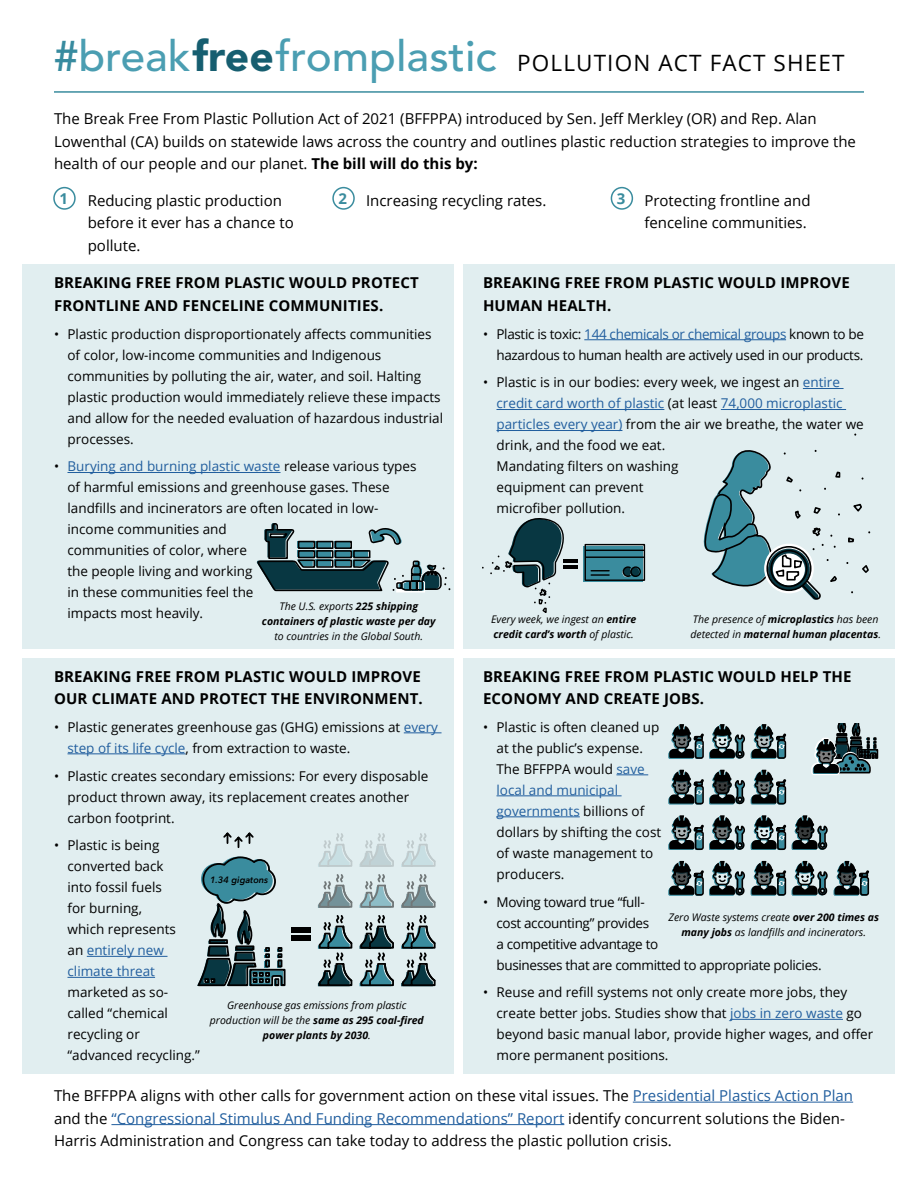
<style>
.page{position:relative;width:918px;height:1188px;background:#fff}
.page>*{position:absolute;margin:0;border:0;box-sizing:border-box;transform-origin:0 0}
.t1{font:500 42.6px "Avenir";color:#4b9eb2}
.t2{font:22.5px "Open Sans";letter-spacing:.05em;color:#000}
.t3{font:15px/22.5px "Open Sans";color:#000}
.Quad_Title{font:700 15px/22.5px "Open Sans";letter-spacing:.01em;color:#000}
.t4{font:700 15px "Open Sans";color:#3a8c9e}
.t5{font:13.5px/21px "Open Sans";color:#000}
.t6{font:13.5px/21px "Open Sans";letter-spacing:-.025em;color:#000;text-align:right}
.t7{font:italic 10.5px/15px "Open Sans";color:#000;text-align:center}
.t8{font:italic 700 10.5px/15px "Open Sans";color:#000}
.t9{font:italic 600 9.15px "Avenir Next";color:#000}
.s1{color:#388b9f}
.s2{font-weight:900;color:#165e70}
.s3{font-weight:700}
.s4{color:#215e9e}
.s5{font-weight:400}
</style>
<div class="page">
<div style="left:22px;top:265px;width:432px;height:384px;background:#e1eef0"></div>
<div style="left:464px;top:265px;width:432px;height:384px;background:#e1eef0"></div>
<div style="left:464px;top:658px;width:432px;height:416px;background:#e1eef0"></div>
<div style="left:22px;top:658px;width:432px;height:416px;background:#e1eef0"></div>
<hr style="left:633px;top:1102px;width:220px;height:1px;background:#215e9e">
<hr style="left:111px;top:1124px;width:453px;height:1px;background:#215e9e">
<hr style="left:68px;top:472px;width:213px;height:1px;background:#215e9e">
<hr style="left:404px;top:733px;width:38px;height:1px;background:#215e9e">
<hr style="left:68px;top:754px;width:118px;height:1px;background:#215e9e">
<hr style="left:87px;top:956px;width:81px;height:1px;background:#215e9e">
<hr style="left:68px;top:977px;width:87px;height:1px;background:#215e9e">
<hr style="left:584px;top:339px;width:202px;height:1px;background:#215e9e">
<hr style="left:803px;top:388px;width:41px;height:1px;background:#215e9e">
<hr style="left:496px;top:409px;width:168px;height:1px;background:#215e9e">
<hr style="left:721px;top:409px;width:125px;height:1px;background:#215e9e">
<hr style="left:496px;top:430px;width:126px;height:1px;background:#215e9e">
<hr style="left:616px;top:775px;width:32px;height:1px;background:#215e9e">
<hr style="left:496px;top:796px;width:126px;height:1px;background:#215e9e">
<hr style="left:496px;top:817px;width:84px;height:1px;background:#215e9e">
<hr style="left:730px;top:1019px;width:113px;height:1px;background:#215e9e">
<svg style="left:490px;top:518px;width:74px;height:94px"></svg>
<div style="left:584px;top:546px;width:59px;height:36px;background:#3a8c9e"></div>
<div style="left:585px;top:544px;width:60px;height:37px;border:1px solid #000"></div>
<hr style="left:586px;top:550px;width:58px;height:1px;background:#000">
<hr style="left:586px;top:557px;width:58px;height:1px;background:#000">
<svg style="left:591px;top:570px;width:18px;height:6px"></svg>
<svg style="left:622px;top:566px;width:9px;height:12px"></svg>
<svg style="left:630px;top:567px;width:9px;height:10px"></svg>
<div style="left:630px;top:566px;width:11px;height:11px;border:1px solid #000;border-radius:50%"></div>
<hr style="left:563px;top:559px;width:15px;height:4px;background:#000">
<hr style="left:563px;top:565px;width:15px;height:4px;background:#000">
<svg style="left:257px;top:523px;width:194px;height:70px"></svg>
<svg style="left:703px;top:449px;width:168px;height:151px"></svg>
<svg style="left:318px;top:833px;width:34px;height:34px"></svg>
<svg style="left:360px;top:833px;width:34px;height:34px"></svg>
<svg style="left:401px;top:833px;width:35px;height:34px"></svg>
<svg style="left:318px;top:874px;width:35px;height:113px"></svg>
<svg style="left:359px;top:874px;width:35px;height:113px"></svg>
<svg style="left:401px;top:874px;width:35px;height:113px"></svg>
<div style="left:292px;top:928px;width:19px;height:5px;background:#000"></div>
<div style="left:292px;top:936px;width:19px;height:5px;background:#000"></div>
<svg style="left:197px;top:832px;width:89px;height:155px"></svg>
<svg style="left:811px;top:723px;width:68px;height:52px"></svg>
<svg style="left:668px;top:815px;width:160px;height:36px"></svg>
<svg style="left:668px;top:770px;width:119px;height:35px"></svg>
<svg style="left:668px;top:861px;width:202px;height:35px"></svg>
<svg style="left:668px;top:724px;width:119px;height:35px"></svg>
<hr style="left:54px;top:91px;width:810px;height:2px;background:#3a8c9e">
<div style="left:53px;top:187px;width:23px;height:23px;border:2px solid #3a8c9e;border-radius:50%"></div>
<div style="left:332px;top:187px;width:23px;height:23px;border:2px solid #3a8c9e;border-radius:50%"></div>
<div style="left:611px;top:187px;width:22px;height:23px;border:2px solid #3a8c9e;border-radius:50%"></div>
<p class="t1" style="left:54px;top:19px;width:444px"><span class="s1">#</span>break<span class="s2">free</span>fromplastic</p>
<p class="t2" style="left:517px;top:48px;width:329px">POLLUTION ACT FACT SHEET</p>
<p class="t3" style="left:54px;top:107px;width:804px">The Break Free From Plastic Pollution Act of 2021 (BFFPPA) introduced by Sen. Jeff Merkley (OR) and Rep. Alan<br>Lowenthal (CA) builds on statewide laws across the country and outlines plastic reduction strategies to improve the health of our people and our planet. <span class="s3">The bill will do this by:</span></p>
<p class="t4" style="left:59px;top:188px;width:10px">1</p>
<p class="t4" style="left:339px;top:188px;width:10px">2</p>
<p class="t3" style="left:366px;top:188px;width:182px">Increasing recycling rates.</p>
<p class="t4" style="left:617px;top:188px;width:10px">3</p>
<p class="t3" style="left:644px;top:188px;width:168px">Protecting frontline and fenceline communities.</p>
<p class="t3" style="left:88px;top:188px;width:208px">Reducing plastic production before it ever has a chance to pollute.</p>
<p class="Quad_Title" style="left:54px;top:271px;width:366px">BREAKING FREE FROM PLASTIC WOULD PROTECT<br>FRONTLINE AND FENCELINE COMMUNITIES.</p>
<p class="t5" style="left:68px;top:323px;width:377px;text-indent:-14px">• Plastic production disproportionately affects communities of color, low-income communities and Indigenous communities by polluting the air, water, and soil. Halting plastic production would immediately relieve these impacts and allow for the needed evaluation of hazardous industrial processes.</p>
<p class="t5" style="left:68px;top:456px;width:351px;text-indent:-14px">• <span class="s4">Burying and burning plastic waste</span> release various types of harmful emissions and greenhouse gases. These landfills and incinerators are often located in low&shy;income communities and<br>communities of color, where<br>the people living and working<br>in these communities feel the<br>impacts most heavily.</p>
<p class="t7" style="left:262px;top:598px;width:175px">The U.S. exports <span class="s3">225 shipping containers of plastic waste per day </span>to countries in the Global South.</p>
<p class="Quad_Title" style="left:54px;top:665px;width:370px">BREAKING FREE FROM PLASTIC WOULD IMPROVE<br>OUR CLIMATE AND PROTECT THE ENVIRONMENT.</p>
<p class="t5" style="left:68px;top:716px;width:372px;text-indent:-14px">• Plastic generates greenhouse gas (GHG) emissions at <span class="s4">every step of its life cycle</span>, from extraction to waste.</p>
<p class="t5" style="left:68px;top:765px;width:362px;text-indent:-14px">• Plastic creates secondary emissions: For every disposable product thrown away, its replacement creates another carbon footprint.</p>
<p class="t5" style="left:68px;top:835px;width:134px;text-indent:-14px">• Plastic is being converted back<br>into fossil fuels<br>for burning,<br>which represents<br>an <span class="s4">entirely new climate threat </span>marketed as so&shy;called “chemical recycling or “advanced recycling.”</p>
<p class="t9" style="left:210px;top:872px;width:60px">1.34 gigatons</p>
<p class="t7" style="left:210px;top:998px;width:215px">Greenhouse gas emissions from plastic production will be the <span class="s3">same as 295 coal-fired power plants by 2030</span>.</p>
<p class="Quad_Title" style="left:483px;top:271px;width:368px">BREAKING FREE FROM PLASTIC WOULD IMPROVE<br>HUMAN HEALTH.</p>
<p class="t6" style="left:483px;top:323px;width:382px">• Plastic is toxic: <span class="s4">144 chemicals or chemical groups</span> known to be hazardous to human health are actively used in our products.</p>
<p class="t5" style="left:496px;top:372px;width:369px;text-indent:-14px">• Plastic is in our bodies: every week, we ingest an <span class="s4">entire credit card worth of plastic</span> (at least <span class="s4">74,000 microplastic particles every year)</span> from the air we breathe, the water we drink, and the food we eat.<br>Mandating filters on washing<br>equipment can prevent<br>microfiber pollution.</p>
<p class="t7" style="left:491px;top:612px;width:147px;text-align:left">Every week, we ingest an <span class="s3">entire credit card’s worth</span> of plastic.</p>
<p class="t8" style="left:690px;top:612px;width:192px"><span class="s5">The presence of</span> microplastics <span class="s5">has been detected in</span> maternal human placentas<span class="s5">.</span></p>
<p class="Quad_Title" style="left:483px;top:665px;width:370px">BREAKING FREE FROM PLASTIC WOULD HELP THE<br>ECONOMY AND CREATE JOBS.</p>
<p class="t5" style="left:496px;top:716px;width:166px;text-indent:-14px">• Plastic is often cleaned up at the public’s expense.<br>The BFFPPA would <span class="s4">save local and municipal governments</span> billions of dollars by shifting the cost of waste management to producers.</p>
<p class="t6" style="left:496px;top:891px;width:327px;text-align:left;text-indent:-14px">• Moving toward true “full-<br>cost accounting” provides<br>a competitive advantage to<br>businesses that are committed to appropriate policies.</p>
<p class="t5" style="left:496px;top:982px;width:378px;text-indent:-14px">• Reuse and refill systems not only create more jobs, they create better jobs. Studies show that <span class="s4">jobs in zero waste</span> go beyond basic manual labor, provide higher wages, and offer more permanent positions.</p>
<p class="t7" style="left:668px;top:909px;width:212px">Zero Waste systems create <span class="s3">over 200 times as many jobs</span> as landfills and incinerators.</p>
<p class="t3" style="left:54px;top:1084px;width:801px">The BFFPPA aligns with other calls for government action on these vital issues. The <span class="s4">Presidential Plastics Action Plan </span>and the <span class="s4">“Congressional Stimulus And Funding Recommendations” Report</span> identify concurrent solutions the Biden-<br>Harris Administration and Congress can take today to address the plastic pollution crisis.</p>
</div>
